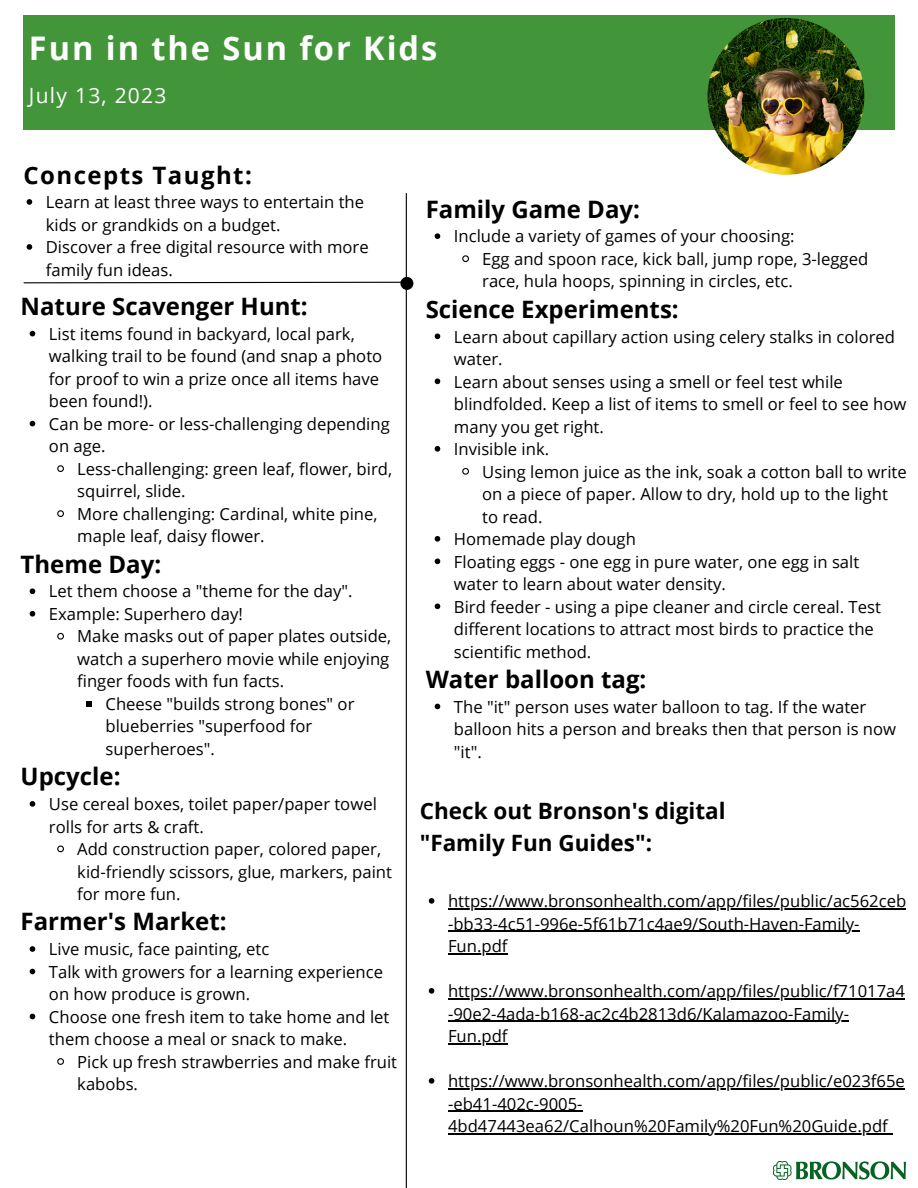
<style>
.page{position:relative;width:918px;height:1188px;background:#fff}
.page>*{position:absolute;margin:0;border:0;box-sizing:border-box;transform-origin:0 0}
.t1{font:700 32.55px "Open Sans";letter-spacing:.06em;color:#fff}
.t2{font:700 24px "Open Sans";color:#000}
.t3{font:700 24px "Open Sans";letter-spacing:.06em;color:#000}
.t4{font:700 22.5px "Open Sans";color:#000}
.t5{font:21px "Open Sans";letter-spacing:.06em;color:#fff}
.t6{font:16.65px/22.5px "Open Sans";color:#000}
</style>
<div class="page">
<div style="left:23px;top:15px;width:872px;height:115px;background:#439539"></div>
<hr style="left:406px;top:193px;width:1px;height:995px;background:#000">
<div style="left:400px;top:277px;width:13px;height:13px;background:#000;border-radius:50%"></div>
<img style="left:774px;top:1161px;width:131px;height:18px">
<svg style="left:23px;top:281px;width:378px;height:3px"></svg>
<img style="left:708px;top:18px;width:156px;height:157px;border-radius:50%">
<svg style="left:27px;top:199px;width:5px;height:6px"></svg>
<svg style="left:27px;top:244px;width:5px;height:6px"></svg>
<svg style="left:30px;top:331px;width:5px;height:5px"></svg>
<svg style="left:30px;top:421px;width:5px;height:5px"></svg>
<svg style="left:57px;top:465px;width:7px;height:7px"></svg>
<svg style="left:57px;top:510px;width:7px;height:7px"></svg>
<svg style="left:30px;top:588px;width:5px;height:6px"></svg>
<svg style="left:30px;top:611px;width:5px;height:6px"></svg>
<svg style="left:57px;top:632px;width:7px;height:8px"></svg>
<svg style="left:86px;top:701px;width:6px;height:6px"></svg>
<svg style="left:30px;top:801px;width:5px;height:6px"></svg>
<svg style="left:57px;top:845px;width:7px;height:8px"></svg>
<svg style="left:30px;top:946px;width:5px;height:6px"></svg>
<svg style="left:30px;top:969px;width:5px;height:5px"></svg>
<svg style="left:30px;top:1014px;width:5px;height:5px"></svg>
<svg style="left:57px;top:1058px;width:7px;height:7px"></svg>
<svg style="left:429px;top:898px;width:5px;height:6px"></svg>
<hr style="left:448px;top:908px;width:458px;height:1px;background:#000">
<hr style="left:448px;top:931px;width:412px;height:1px;background:#000">
<hr style="left:448px;top:953px;width:60px;height:1px;background:#000">
<svg style="left:429px;top:988px;width:5px;height:6px"></svg>
<hr style="left:448px;top:998px;width:457px;height:1px;background:#000">
<hr style="left:448px;top:1021px;width:401px;height:1px;background:#000">
<hr style="left:448px;top:1043px;width:60px;height:1px;background:#000">
<svg style="left:429px;top:1078px;width:5px;height:6px"></svg>
<hr style="left:448px;top:1088px;width:457px;height:1px;background:#000">
<hr style="left:448px;top:1111px;width:135px;height:1px;background:#000">
<hr style="left:448px;top:1133px;width:440px;height:1px;background:#000">
<svg style="left:435px;top:233px;width:5px;height:6px"></svg>
<svg style="left:462px;top:255px;width:7px;height:8px"></svg>
<svg style="left:435px;top:334px;width:5px;height:5px"></svg>
<svg style="left:435px;top:379px;width:5px;height:5px"></svg>
<svg style="left:435px;top:446px;width:5px;height:6px"></svg>
<svg style="left:462px;top:468px;width:7px;height:7px"></svg>
<svg style="left:435px;top:536px;width:5px;height:6px"></svg>
<svg style="left:435px;top:559px;width:5px;height:5px"></svg>
<svg style="left:435px;top:604px;width:5px;height:5px"></svg>
<svg style="left:435px;top:704px;width:5px;height:5px"></svg>
<p class="t1" style="left:29px;top:26px;width:410px">Fun in the Sun for Kids</p>
<p class="t5" style="left:29px;top:81px;width:139px">July 13, 2023</p>
<p class="t3" style="left:23px;top:158px;width:230px">Concepts Taught:</p>
<p class="t6" style="left:46px;top:190px;width:320px">Learn at least three ways to entertain the kids or grandkids on a budget.</p>
<p class="t6" style="left:46px;top:235px;width:324px">Discover a free digital resource with more family fun ideas.</p>
<p class="t2" style="left:21px;top:289px;width:289px">Nature Scavenger Hunt:</p>
<p class="t6" style="left:49px;top:322px;width:335px">List items found in backyard, local park, walking trail to be found (and snap a photo for proof to win a prize once all items have been found!).</p>
<p class="t6" style="left:49px;top:412px;width:342px">Can be more- or less-challenging depending on age.</p>
<p class="t6" style="left:77px;top:457px;width:316px">Less-challenging: green leaf, flower, bird, squirrel, slide.</p>
<p class="t6" style="left:77px;top:502px;width:302px">More challenging: Cardinal, white pine, maple leaf, daisy flower.</p>
<p class="t6" style="left:49px;top:580px;width:305px">Let them choose a "theme for the day".</p>
<p class="t6" style="left:49px;top:602px;width:195px">Example: Superhero day!</p>
<p class="t6" style="left:77px;top:625px;width:316px;text-align:justify">Make masks out of paper plates outside, watch a superhero movie while enjoying finger foods with fun facts.</p>
<p class="t6" style="left:106px;top:692px;width:250px">Cheese "builds strong bones" or blueberries "superfood for superheroes".</p>
<p class="t6" style="left:49px;top:792px;width:329px">Use cereal boxes, toilet paper/paper towel rolls for arts &amp; craft.</p>
<p class="t6" style="left:77px;top:837px;width:316px">Add construction paper, colored paper, kid-friendly scissors, glue, markers, paint for more fun.</p>
<p class="t2" style="left:21px;top:547px;width:142px">Theme Day:</p>
<p class="t2" style="left:21px;top:760px;width:101px">Upcycle:</p>
<p class="t2" style="left:21px;top:905px;width:208px">Farmer's Market:</p>
<p class="t6" style="left:49px;top:937px;width:222px">Live music, face painting, etc</p>
<p class="t6" style="left:49px;top:960px;width:336px">Talk with growers for a learning experience on how produce is grown.</p>
<p class="t6" style="left:49px;top:1005px;width:342px">Choose one fresh item to take home and let them choose a meal or snack to make.</p>
<p class="t6" style="left:77px;top:1050px;width:321px">Pick up fresh strawberries and make fruit kabobs.</p>
<p class="t2" style="left:426px;top:192px;width:216px">Family Game Day:</p>
<p class="t6" style="left:454px;top:225px;width:342px">Include a variety of games of your choosing:</p>
<p class="t6" style="left:482px;top:247px;width:387px">Egg and spoon race, kick ball, jump rope, 3-legged race, hula hoops, spinning in circles, etc.</p>
<p class="t6" style="left:454px;top:325px;width:443px">Learn about capillary action using celery stalks in colored water.</p>
<p class="t6" style="left:454px;top:370px;width:454px">Learn about senses using a smell or feel test while blindfolded. Keep a list of items to smell or feel to see how many you get right.</p>
<p class="t6" style="left:454px;top:437px;width:97px">Invisible ink.</p>
<p class="t6" style="left:482px;top:460px;width:426px">Using lemon juice as the ink, soak a cotton ball to write on a piece of paper. Allow to dry, hold up to the light to read.</p>
<p class="t6" style="left:454px;top:527px;width:183px">Homemade play dough</p>
<p class="t6" style="left:454px;top:550px;width:407px">Floating eggs - one egg in pure water, one egg in salt water to learn about water density.</p>
<p class="t6" style="left:454px;top:595px;width:428px">Bird feeder - using a pipe cleaner and circle cereal. Test different locations to attract most birds to practice the scientific method.</p>
<p class="t2" style="left:426px;top:292px;width:255px">Science Experiments:</p>
<p class="t2" style="left:426px;top:662px;width:222px">Water balloon tag:</p>
<p class="t6" style="left:454px;top:695px;width:444px">The "it" person uses water balloon to tag. If the water balloon hits a person and breaks then that person is now "it".</p>
<p class="t4" style="left:420px;top:795px;width:307px">Check out Bronson's digital</p>
<p class="t4" style="left:420px;top:827px;width:234px">"Family Fun Guides":</p>
<p class="t6" style="left:448px;top:889px;width:460px">https://www.bronsonhealth.com/app/files/public/ac562ceb -bb33-4c51-996e-5f61b71c4ae9/South-Haven-Family-<br>Fun.pdf</p>
<p class="t6" style="left:448px;top:979px;width:458px">https://www.bronsonhealth.com/app/files/public/f71017a4 -90e2-4ada-b168-ac2c4b2813d6/Kalamazoo-Family-<br>Fun.pdf</p>
<p class="t6" style="left:448px;top:1069px;width:458px">https://www.bronsonhealth.com/app/files/public/e023f65e -eb41-402c-9005-<br>4bd47443ea62/Calhoun%20Family%20Fun%20Guide.pdf</p>
</div>
